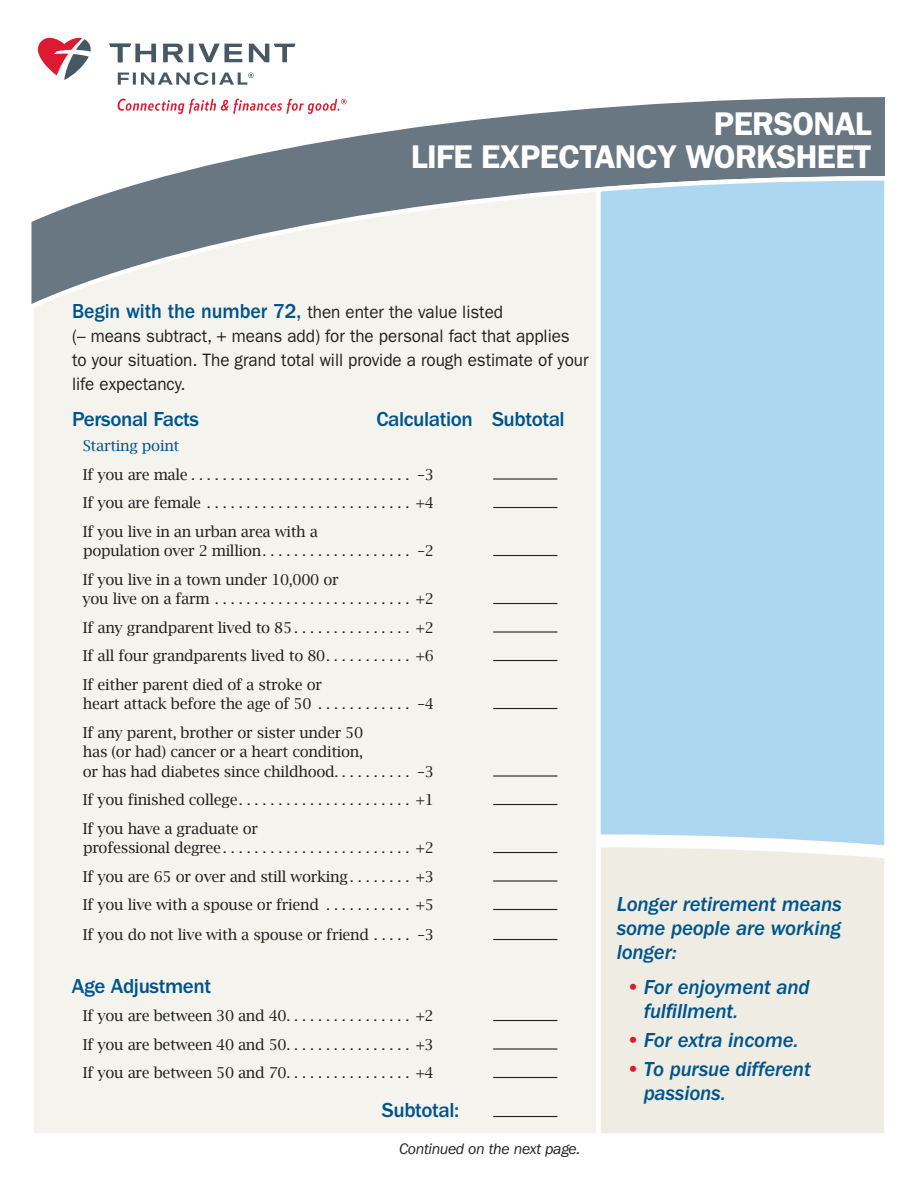
<style>
.page{position:relative;width:918px;height:1188px;background:#fff}
.page>*{position:absolute;margin:0;border:0;box-sizing:border-box;transform-origin:0 0}
.t1{font:600 33px/33px "ITC Franklin Gothic Std";letter-spacing:-.02em;color:#fff;text-align:right}
.t2{font:21px/24px "ITC Franklin Gothic Std Med It";letter-spacing:-.01em;color:#00548b}
.t3{font:500 21px "ITC Franklin Gothic Std";letter-spacing:-.02em;color:#00548b}
.t4{font:18px/24px "ITC Franklin Gothic Std";color:#231f20;scale:.95 1}
.t5{font:italic 15.75px "ITC Franklin Gothic Std";letter-spacing:-.02em;color:#231f20}
.t6{font:15px/28.5px "Lucida Bright";letter-spacing:-.02em;color:#231f20;text-align:justify}
.t7{font:15px "Lucida Bright";letter-spacing:-.02em;color:#00548b}
.s1{font-weight:500;font-size:21px;color:#00548b}
.s2{font-family:"ITC Franklin Gothic Std";font-weight:600;font-style:italic;color:#dc1a32}
</style>
<div class="page">
<svg style="left:117px;top:97px;width:768px;height:77px;fill:#697783"></svg>
<div style="left:31px;top:174px;width:563px;height:959px;background:#f4f3ee"></div>
<div style="left:594px;top:174px;width:291px;height:667px;background:#add6f1"></div>
<hr style="left:189px;top:44px;width:4px;height:18px;background:#475865">
<svg style="left:198px;top:44px;width:44px;height:18px"></svg>
<svg style="left:249px;top:44px;width:47px;height:18px"></svg>
<svg style="left:109px;top:44px;width:47px;height:18px"></svg>
<svg style="left:163px;top:44px;width:21px;height:18px"></svg>
<svg style="left:118px;top:72px;width:136px;height:13px"></svg>
<svg style="left:38px;top:38px;width:53px;height:42px"></svg>
<svg style="left:118px;top:99px;width:229px;height:15px"></svg>
<hr style="left:493px;top:478px;width:64px;height:2px;background:#231f20">
<hr style="left:493px;top:507px;width:64px;height:1px;background:#231f20">
<hr style="left:493px;top:555px;width:64px;height:1px;background:#231f20">
<hr style="left:493px;top:603px;width:64px;height:1px;background:#231f20">
<hr style="left:493px;top:631px;width:64px;height:2px;background:#231f20">
<hr style="left:493px;top:660px;width:64px;height:1px;background:#231f20">
<hr style="left:493px;top:708px;width:64px;height:1px;background:#231f20">
<hr style="left:493px;top:775px;width:64px;height:2px;background:#231f20">
<hr style="left:493px;top:804px;width:64px;height:1px;background:#231f20">
<hr style="left:493px;top:852px;width:64px;height:1px;background:#231f20">
<hr style="left:493px;top:880px;width:64px;height:2px;background:#231f20">
<hr style="left:493px;top:909px;width:64px;height:1px;background:#231f20">
<hr style="left:493px;top:939px;width:64px;height:1px;background:#231f20">
<hr style="left:493px;top:1020px;width:64px;height:1px;background:#231f20">
<hr style="left:493px;top:1048px;width:64px;height:2px;background:#231f20">
<hr style="left:493px;top:1077px;width:64px;height:1px;background:#231f20">
<hr style="left:493px;top:1116px;width:64px;height:1px;background:#231f20">
<svg style="left:596px;top:833px;width:289px;height:8px"></svg>
<div style="left:594px;top:841px;width:291px;height:292px;background:#efede3"></div>
<h1 class="t1" style="left:411px;top:107px;width:462px">PERSONAL<br>LIFE EXPECTANCY WORKSHEET</h1>
<p class="t4" style="left:72px;top:300px;width:545px"><span class="s1">Begin with the number 72,</span> then enter the value listed<br>(– means subtract, + means add) for the personal fact that applies to your situation. The grand total will provide a rough estimate of your life expectancy.</p>
<h2 class="t3" style="left:72px;top:407px;width:128px">Personal Facts</h2>
<h2 class="t3" style="left:377px;top:407px;width:190px">Calculation Subtotal</h2>
<p class="t7" style="left:83px;top:437px;width:98px">Starting point</p>
<p class="t6" style="left:83px;top:460px;width:352px">If you are male . . . . . . . . . . . . . . . . . . . . . . . . . . . –3<br>If you are female . . . . . . . . . . . . . . . . . . . . . . . . . +4<br>If you live in an urban area with a</p>
<p class="t6" style="left:83px;top:536px;width:352px">population over 2 million . . . . . . . . . . . . . . . . . . –2<br>If you live in a town under 10,000 or</p>
<p class="t6" style="left:83px;top:584px;width:353px">you live on a farm . . . . . . . . . . . . . . . . . . . . . . . . +2<br>If any grandparent lived to 85 . . . . . . . . . . . . . . +2<br>If all four grandparents lived to 80 . . . . . . . . . . +6<br>If either parent died of a stroke or</p>
<p class="t6" style="left:83px;top:689px;width:352px">heart attack before the age of 50 . . . . . . . . . . . –4<br>If any parent, brother or sister under 50</p>
<p class="t6" style="left:83px;top:742px;width:353px;line-height:19.5px">has (or had) cancer or a heart condition,<br>or has had diabetes since childhood. . . . . . . . . –3</p>
<p class="t6" style="left:83px;top:785px;width:352px">If you finished college . . . . . . . . . . . . . . . . . . . . . +1<br>If you have a graduate or</p>
<p class="t6" style="left:83px;top:833px;width:352px">professional degree . . . . . . . . . . . . . . . . . . . . . . . +2<br>If you are 65 or over and still working . . . . . . . +3<br>If you live with a spouse or friend . . . . . . . . . . +5</p>
<p class="t6" style="left:83px;top:920px;width:352px">If you do not live with a spouse or friend . . . . –3</p>
<h2 class="t3" style="left:72px;top:974px;width:141px">Age Adjustment</h2>
<p class="t6" style="left:83px;top:1001px;width:352px">If you are between 30 and 40. . . . . . . . . . . . . . . . +2<br>If you are between 40 and 50. . . . . . . . . . . . . . . . +3<br>If you are between 50 and 70. . . . . . . . . . . . . . . . +4</p>
<h2 class="t3" style="left:382px;top:1098px;width:79px">Subtotal:</h2>
<p class="t5" style="left:399px;top:1140px;width:183px">Continued on the next page.</p>
<h2 class="t2" style="left:617px;top:892px;width:227px;text-align:justify">Longer retirement means some people are working longer:</h2>
<h2 class="t2" style="left:644px;top:975px;width:168px;text-indent:-18px"><span class="s2">•</span> For enjoyment and fulfillment.</h2>
<h2 class="t2" style="left:626px;top:1028px;width:174px"><span class="s2">•</span> For extra income.</h2>
<h2 class="t2" style="left:644px;top:1058px;width:169px;text-indent:-18px"><span class="s2">•</span> To pursue different passions.</h2>
</div>
